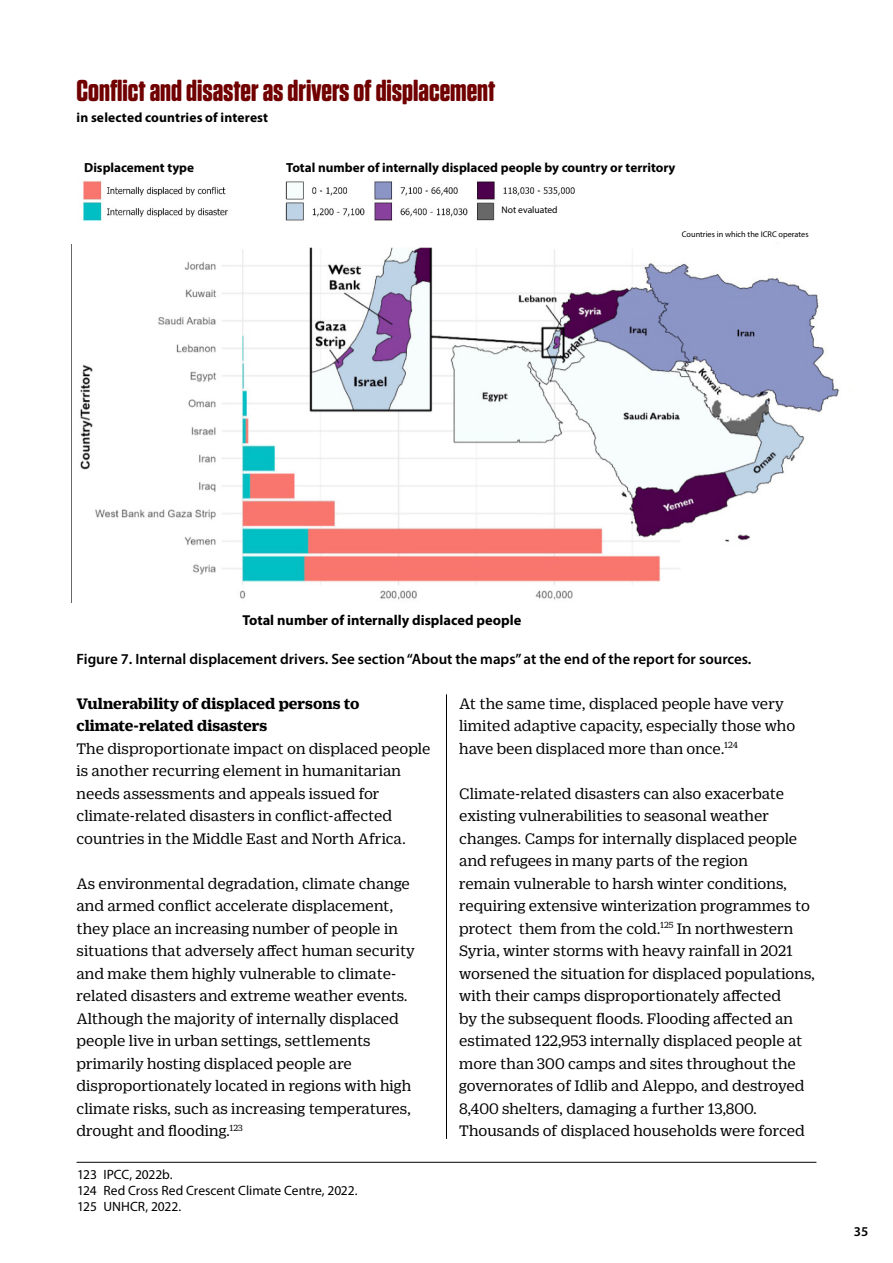
<style>
.page{position:relative;width:893px;height:1263px;background:#fff}
.page>*{position:absolute;margin:0;border:0;box-sizing:border-box;transform-origin:0 0}
.H3_Mellomtittel_ENG{font:700 30px "Tungsten Rounded";color:#710000}
.brødtekst_Duplicate{font:16.5px/22.5px "Duplicate Ionic";color:#000}
.H4_subheading_ENG{font:700 16.5px/22.5px "Duplicate Ionic";color:#000}
.H3_Mellomtittel_Jung{font:600 15px "Myriad Pro";color:#000}
.t1{font:700 14.4px "Myriad Pro";color:#000}
.Fotnote_ENG{font:13.5px "Myriad Pro";color:#000}
.P_Tabell_Bold_Sort{font:700 13.5px "Myriad Pro";letter-spacing:.01em;color:#000}
.t2{font:600 13.5px "Myriad Pro";color:#000}
.t3{font:700 13.2px "Myriad Pro";color:#000}
.t4{font:9.6px "Myriad Pro";color:#000}
.t5{font:8.25px "Myriad Pro";color:#000}
</style>
<div class="page">
<img style="left:83px;top:181px;width:492px;height:40px">
<div style="left:498px;top:205px;width:62px;height:14px;background:#fff"></div>
<hr style="left:77px;top:1162px;width:739px;height:1px;background:#000">
<hr style="left:446px;top:695px;width:1px;height:444px;background:#000">
<img style="left:80px;top:242px;width:759px;height:358px">
<h3 class="H3_Mellomtittel_ENG" style="left:77px;top:74px;width:420px">Conflict and disaster as drivers of displacement</h3>
<p class="P_Tabell_Bold_Sort" style="left:77px;top:109px;width:193px">in selected countries of interest</p>
<p class="t3" style="left:84px;top:159px;width:112px">Displacement type</p>
<p class="t3" style="left:286px;top:159px;width:391px">Total number of internally displaced people by country or territory</p>
<p class="t4" style="left:502px;top:204px;width:58px">Not evaluated</p>
<p class="t5" style="left:682px;top:229px;width:128px">Countries in which the ICRC operates</p>
<p class="t1" style="left:242px;top:610px;width:280px">Total number of internally displaced people</p>
<h3 class="H3_Mellomtittel_Jung" style="left:77px;top:649px;width:676px">Figure 7. Internal displacement drivers. See section “About the maps” at the end of the report for sources.</h3>
<h4 class="H4_subheading_ENG" style="left:77px;top:690px;width:285px">Vulnerability of displaced persons to climate-related disasters</h4>
<p class="brødtekst_Duplicate" style="left:77px;top:736px;width:356px">The disproportionate impact on displaced people is another recurring element in humanitarian needs assessments and appeals issued for climate-related disasters in conflict-affected countries in the Middle East and North Africa.</p>
<p class="brødtekst_Duplicate" style="left:77px;top:871px;width:340px">As environmental degradation, climate change and armed conflict accelerate displacement, they place an increasing number of people in situations that adversely affect human security and make them highly vulnerable to climate&shy;related disasters and extreme weather events.<br>Although the majority of internally displaced people live in urban settings, settlements primarily hosting displaced people are disproportionately located in regions with high climate risks, such as increasing temperatures, drought and flooding.<sup>123</sup></p>
<p class="Fotnote_ENG" style="left:77px;top:1165px;width:97px">123 IPCC, 2022b.</p>
<p class="Fotnote_ENG" style="left:77px;top:1182px;width:282px">124 Red Cross Red Crescent Climate Centre, 2022.</p>
<p class="Fotnote_ENG" style="left:77px;top:1198px;width:106px">125 UNHCR, 2022.</p>
<p class="brødtekst_Duplicate" style="left:459px;top:691px;width:338px">At the same time, displaced people have very limited adaptive capacity, especially those who have been displaced more than once.<sup>124</sup></p>
<p class="brødtekst_Duplicate" style="left:459px;top:781px;width:357px">Climate-related disasters can also exacerbate existing vulnerabilities to seasonal weather changes. Camps for internally displaced people and refugees in many parts of the region<br>remain vulnerable to harsh winter conditions, requiring extensive winterization programmes to protect them from the cold.<sup>125</sup> In northwestern Syria, winter storms with heavy rainfall in 2021 worsened the situation for displaced populations, with their camps disproportionately affected<br>by the subsequent floods. Flooding affected an estimated 122,953 internally displaced people at more than 300 camps and sites throughout the governorates of Idlib and Aleppo, and destroyed 8,400 shelters, damaging a further 13,800.<br>Thousands of displaced households were forced</p>
<p class="t2" style="left:854px;top:1223px;width:16px">35</p>
</div>
